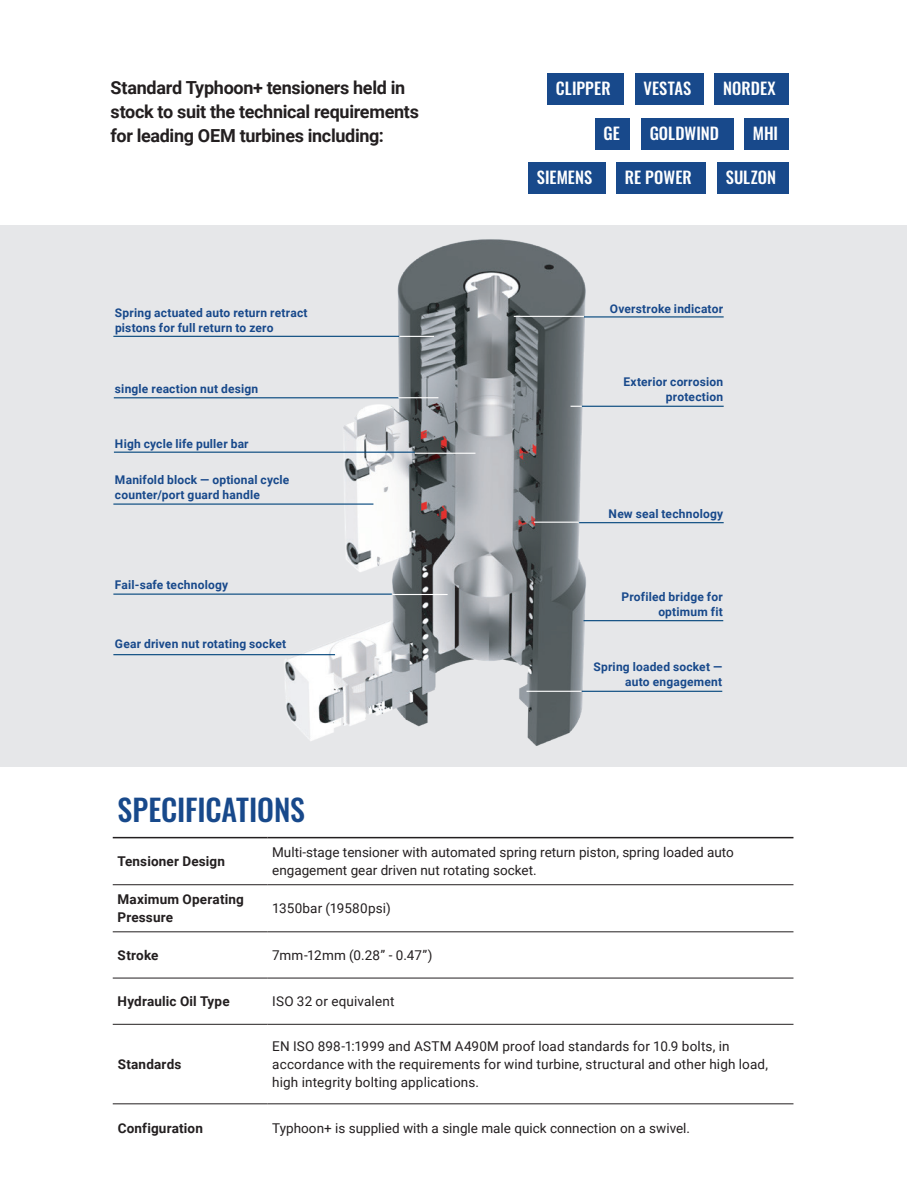
<style>
.page{position:relative;width:919px;height:1187px;background:#fff}
.page>*{position:absolute;margin:0;border:0;box-sizing:border-box;transform-origin:0 0}
.t1{font:500 30px "Oswald";letter-spacing:-.005em;color:#18498b}
.t2{font:700 18px/24px "Roboto";letter-spacing:-.02em;color:#231f20}
.t3{font:500 16.5px "Oswald";color:#fff}
.t4{font:13.5px/18px "Roboto";color:#231f20}
.t5{font:700 13.5px/18px "Roboto";letter-spacing:.01em;color:#231f20}
.t6{font:700 12px/15px "Roboto";letter-spacing:.015em;color:#18498b;text-align:right}
</style>
<div class="page">
<div style="left:0;top:225px;width:906px;height:541px;background:#e6e7e9"></div>
<img style="left:275px;top:239px;width:342px;height:507px">
<hr style="left:113px;top:836px;width:154px;height:2px;background:#231f20">
<hr style="left:267px;top:836px;width:526px;height:2px;background:#231f20">
<hr style="left:113px;top:884px;width:154px;height:1px;background:#231f20">
<hr style="left:267px;top:884px;width:526px;height:1px;background:#231f20">
<hr style="left:113px;top:931px;width:154px;height:1px;background:#231f20">
<hr style="left:267px;top:931px;width:526px;height:1px;background:#231f20">
<hr style="left:113px;top:977px;width:154px;height:1px;background:#231f20">
<hr style="left:267px;top:977px;width:526px;height:1px;background:#231f20">
<hr style="left:113px;top:1023px;width:154px;height:1px;background:#231f20">
<hr style="left:267px;top:1023px;width:526px;height:1px;background:#231f20">
<hr style="left:113px;top:1103px;width:154px;height:1px;background:#231f20">
<hr style="left:267px;top:1103px;width:526px;height:1px;background:#231f20">
<div style="left:595px;top:118px;width:34px;height:31px;background:#18498b"></div>
<div style="left:744px;top:118px;width:44px;height:31px;background:#18498b"></div>
<div style="left:641px;top:118px;width:92px;height:31px;background:#18498b"></div>
<div style="left:547px;top:73px;width:76px;height:32px;background:#18498b"></div>
<div style="left:635px;top:73px;width:68px;height:32px;background:#18498b"></div>
<div style="left:714px;top:73px;width:74px;height:32px;background:#18498b"></div>
<div style="left:528px;top:162px;width:77px;height:32px;background:#18498b"></div>
<div style="left:616px;top:162px;width:90px;height:32px;background:#18498b"></div>
<div style="left:717px;top:162px;width:71px;height:32px;background:#18498b"></div>
<hr style="left:114px;top:397px;width:285px;height:1px;background:#00447b">
<hr style="left:584px;top:316px;width:139px;height:1px;background:#00447b">
<hr style="left:579px;top:522px;width:144px;height:1px;background:#00447b">
<hr style="left:581px;top:405px;width:142px;height:2px;background:#00447b">
<hr style="left:113px;top:593px;width:279px;height:1px;background:#00447b">
<hr style="left:583px;top:620px;width:140px;height:1px;background:#00447b">
<hr style="left:113px;top:336px;width:286px;height:1px;background:#00447b">
<hr style="left:399px;top:336px;width:35px;height:1px;background:#fff">
<hr style="left:398px;top:397px;width:40px;height:1px;background:#fff">
<hr style="left:114px;top:451px;width:301px;height:1px;background:#00447b">
<hr style="left:415px;top:452px;width:60px;height:2px;background:#fff">
<hr style="left:513px;top:316px;width:71px;height:1px;background:#fff">
<hr style="left:534px;top:521px;width:44px;height:1px;background:#fff">
<svg style="left:570px;top:405px;width:11px;height:2px"></svg>
<hr style="left:581px;top:690px;width:141px;height:1px;background:#00447b">
<hr style="left:526px;top:690px;width:55px;height:1px;background:#fff">
<hr style="left:113px;top:503px;width:260px;height:1px;background:#00447b">
<hr style="left:393px;top:594px;width:54px;height:1px;background:#fff">
<hr style="left:113px;top:654px;width:222px;height:1px;background:#00447b">
<h2 class="t2" style="left:111px;top:75px;width:310px">Standard Typhoon+ tensioners held in stock to suit the technical requirements for leading OEM turbines including:</h2>
<p class="t6" style="left:115px;top:305px;width:194px;text-align:left">Spring actuated auto return retract pistons for full return to zero</p>
<p class="t6" style="left:115px;top:381px;width:145px">single reaction nut design</p>
<p class="t6" style="left:115px;top:435px;width:135px">High cycle life puller bar</p>
<p class="t6" style="left:115px;top:472px;width:176px;text-align:left">Manifold block — optional cycle counter/port guard handle</p>
<p class="t6" style="left:115px;top:576px;width:115px">Fail-safe technology</p>
<p class="t6" style="left:115px;top:635px;width:173px">Gear driven nut rotating socket</p>
<p class="t3" style="left:556px;top:80px;width:56px">CLIPPER</p>
<p class="t3" style="left:643px;top:80px;width:49px">VESTAS</p>
<p class="t3" style="left:723px;top:80px;width:54px">NORDEX</p>
<p class="t3" style="left:603px;top:124px;width:18px">GE</p>
<p class="t3" style="left:649px;top:124px;width:71px">GOLDWIND</p>
<p class="t3" style="left:752px;top:124px;width:27px">MHI</p>
<p class="t3" style="left:536px;top:169px;width:57px">SIEMENS</p>
<p class="t3" style="left:624px;top:169px;width:68px">RE POWER</p>
<p class="t3" style="left:725px;top:169px;width:52px">SULZON</p>
<p class="t6" style="left:609px;top:300px;width:115px">Overstroke indicator</p>
<p class="t6" style="left:623px;top:374px;width:101px">Exterior corrosion protection</p>
<p class="t6" style="left:608px;top:505px;width:116px">New seal technology</p>
<p class="t6" style="left:621px;top:588px;width:103px">Profiled bridge for optimum fit</p>
<p class="t6" style="left:593px;top:659px;width:130px">Spring loaded socket — auto engagement</p>
<h1 class="t1" style="left:118px;top:794px;width:189px">SPECIFICATIONS</h1>
<p class="t5" style="left:118px;top:851px;width:109px">Tensioner Design</p>
<p class="t4" style="left:272px;top:842px;width:463px">Multi-stage tensioner with automated spring return piston, spring loaded auto engagement gear driven nut rotating socket.</p>
<p class="t5" style="left:118px;top:889px;width:128px">Maximum Operating<br>Pressure</p>
<p class="t4" style="left:272px;top:898px;width:120px">1350bar (19580psi)</p>
<p class="t5" style="left:118px;top:945px;width:42px">Stroke</p>
<p class="t4" style="left:272px;top:945px;width:162px">7mm-12mm (0.28” - 0.47”)</p>
<p class="t5" style="left:118px;top:991px;width:113px">Hydraulic Oil Type</p>
<p class="t4" style="left:272px;top:991px;width:124px">ISO 32 or equivalent</p>
<p class="t5" style="left:118px;top:1054px;width:65px">Standards</p>
<p class="t4" style="left:272px;top:1036px;width:497px">EN ISO 898-1:1999 and ASTM A490M proof load standards for 10.9 bolts, in accordance with the requirements for wind turbine, structural and other high load, high integrity bolting applications.</p>
<p class="t5" style="left:118px;top:1118px;width:87px">Configuration</p>
<p class="t4" style="left:272px;top:1118px;width:419px">Typhoon+ is supplied with a single male quick connection on a swivel.</p>
</div>
